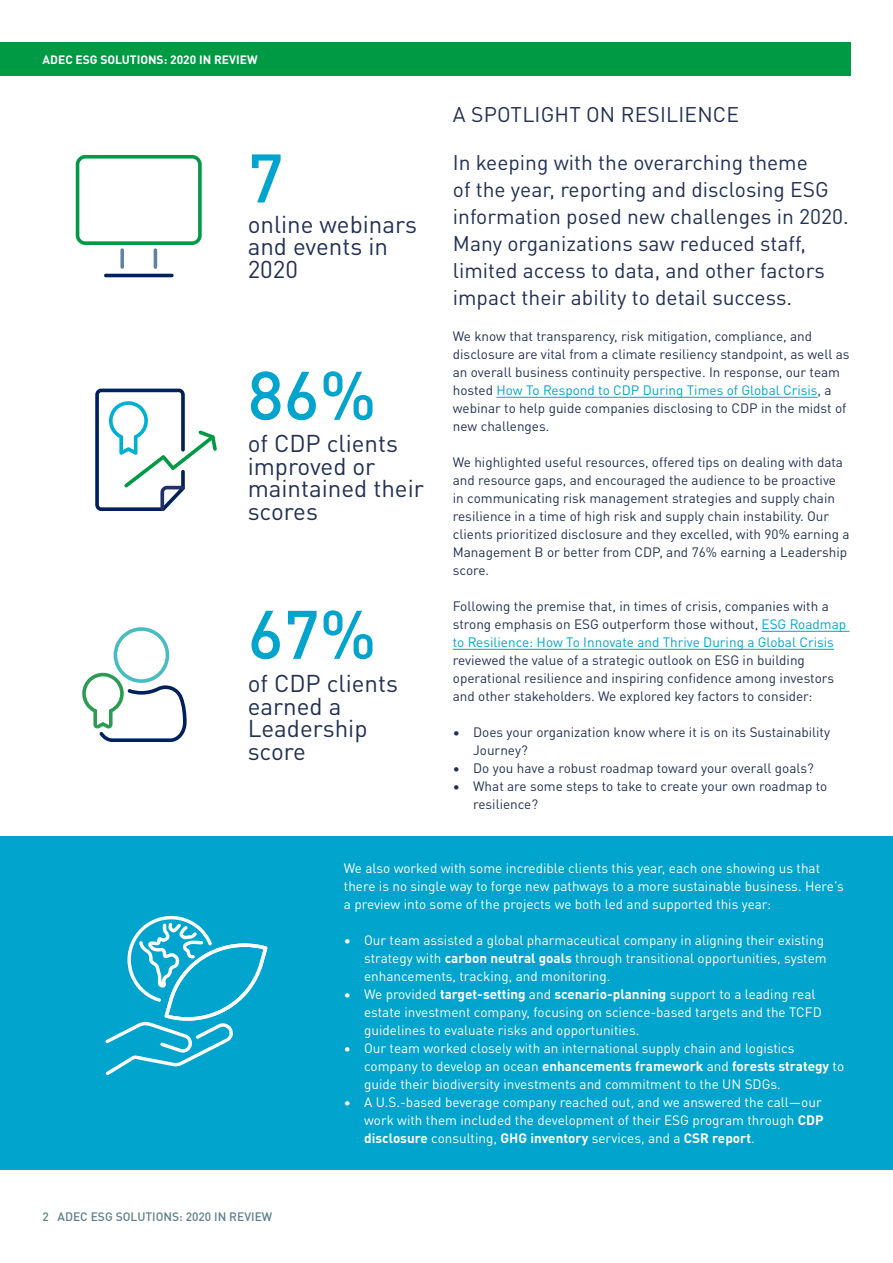
<style>
.page{position:relative;width:893px;height:1263px;background:#fff}
.page>*{position:absolute;margin:0;border:0;box-sizing:border-box;transform-origin:0 0}
.t1{font:500 67.5px "DIN Pro";color:#00a4cc}
.t2{font:24.15px/22.5px "DIN Pro";color:#213053}
.t3{font:21px/27px "DIN Pro";color:#213053}
.t4{font:13.5px/18px "DIN Pro";color:#213053}
.t5{font:13.5px/18px "DIN Pro";color:#fff}
.t6{font:500 12px "DIN";color:#5e7f8a}
.t7{font:700 12px "DIN Pro";color:#fff}
.s1{color:#00a4cc}
.s2{font-weight:700}
</style>
<div class="page">
<hr style="left:496px;top:397px;width:322px;height:1px;background:#00a4cc">
<hr style="left:762px;top:631px;width:87px;height:1px;background:#00a4cc">
<hr style="left:453px;top:649px;width:381px;height:1px;background:#00a4cc">
<div style="left:0;top:836px;width:893px;height:333px;background:#00a4cc"></div>
<div style="left:0;top:43px;width:850px;height:33px;background:#094"></div>
<svg style="left:76px;top:155px;width:126px;height:90px"></svg>
<svg style="left:120px;top:248px;width:4px;height:21px"></svg>
<hr style="left:104px;top:274px;width:70px;height:3px;background:#00215c;border-radius:2px">
<hr style="left:154px;top:248px;width:3px;height:21px;background:#63829c;border-radius:2px">
<svg style="left:105px;top:916px;width:162px;height:159px"></svg>
<svg style="left:82px;top:627px;width:105px;height:115px"></svg>
<svg style="left:95px;top:389px;width:122px;height:122px"></svg>
<p class="t7" style="left:43px;top:50px;width:217px">ADEC ESG SOLUTIONS: 2020 IN REVIEW</p>
<h1 class="t1" style="left:248px;top:126px;width:37px">7</h1>
<h2 class="t2" style="left:248px;top:211px;width:171px">online webinars and events in<br>2020</h2>
<h1 class="t1" style="left:248px;top:343px;width:130px">86%</h1>
<h2 class="t2" style="left:248px;top:431px;width:178px">of CDP clients improved or maintained their scores</h2>
<h1 class="t1" style="left:248px;top:582px;width:130px">67%</h1>
<h2 class="t2" style="left:248px;top:671px;width:152px">of CDP clients earned a<br>Leadership score</h2>
<h3 class="t3" style="left:453px;top:100px;width:288px">A SPOTLIGHT ON RESILIENCE</h3>
<p class="t3" style="left:453px;top:148px;width:397px">In keeping with the overarching theme<br>of the year, reporting and disclosing ESG information posed new challenges in 2020.<br>Many organizations saw reduced staff, limited access to data, and other factors impact their ability to detail success.</p>
<p class="t4" style="left:453px;top:327px;width:398px">We know that transparency, risk mitigation, compliance, and disclosure are vital from a climate resiliency standpoint, as well as an overall business continuity perspective. In response, our team hosted <span class="s1">How To Respond to CDP During Times of Global Crisis</span>, a webinar to help guide companies disclosing to CDP in the midst of new challenges.</p>
<p class="t4" style="left:453px;top:453px;width:398px">We highlighted useful resources, offered tips on dealing with data and resource gaps, and encouraged the audience to be proactive in communicating risk management strategies and supply chain resilience in a time of high risk and supply chain instability. Our clients prioritized disclosure and they excelled, with 90% earning a Management B or better from CDP, and 76% earning a Leadership score.</p>
<p class="t4" style="left:453px;top:597px;width:395px">Following the premise that, in times of crisis, companies with a strong emphasis on ESG outperform those without, <span class="s1">ESG Roadmap to Resilience: How To Innovate and Thrive During a Global Crisis</span></p>
<p class="t4" style="left:453px;top:651px;width:383px">reviewed the value of a strategic outlook on ESG in building operational resilience and inspiring confidence among investors and other stakeholders. We explored key factors to consider:</p>
<p class="t4" style="left:473px;top:723px;width:358px;text-indent:-20px">• Does your organization know where it is on its Sustainability<br>Journey?</p>
<p class="t4" style="left:453px;top:759px;width:363px">• Do you have a robust roadmap toward your overall goals?</p>
<p class="t4" style="left:473px;top:777px;width:356px;text-indent:-20px">• What are some steps to take to create your own roadmap to resilience?</p>
<p class="t6" style="left:43px;top:1208px;width:231px">2 ADEC ESG SOLUTIONS: 2020 IN REVIEW</p>
<p class="t5" style="left:344px;top:858px;width:502px">We also worked with some incredible clients this year, each one showing us that there is no single way to forge new pathways to a more sustainable business. Here’s a preview into some of the projects we both led and supported this year:</p>
<p class="t5" style="left:364px;top:930px;width:464px;text-indent:-20px">• Our team assisted a global pharmaceutical company in aligning their existing strategy with <span class="s2">carbon neutral goals</span> through transitional opportunities, system enhancements, tracking, and monitoring.</p>
<p class="t5" style="left:364px;top:984px;width:459px;text-indent:-20px">• We provided <span class="s2">target-setting</span> and <span class="s2">scenario-planning</span> support to a leading real estate investment company, focusing on science-based targets and the TCFD guidelines to evaluate risks and opportunities.</p>
<p class="t5" style="left:364px;top:1038px;width:482px;text-indent:-20px">• Our team worked closely with an international supply chain and logistics company to develop an ocean <span class="s2">enhancements framework</span> and <span class="s2">forests strategy</span> to guide their biodiversity investments and commitment to the UN SDGs.</p>
<p class="t5" style="left:364px;top:1092px;width:461px;text-indent:-20px">• A U.S.-based beverage company reached out, and we answered the call—our work with them included the development of their ESG program through <span class="s2">CDP disclosure</span> consulting, <span class="s2">GHG inventory</span> services, and a <span class="s2">CSR report</span>.</p>
</div>
